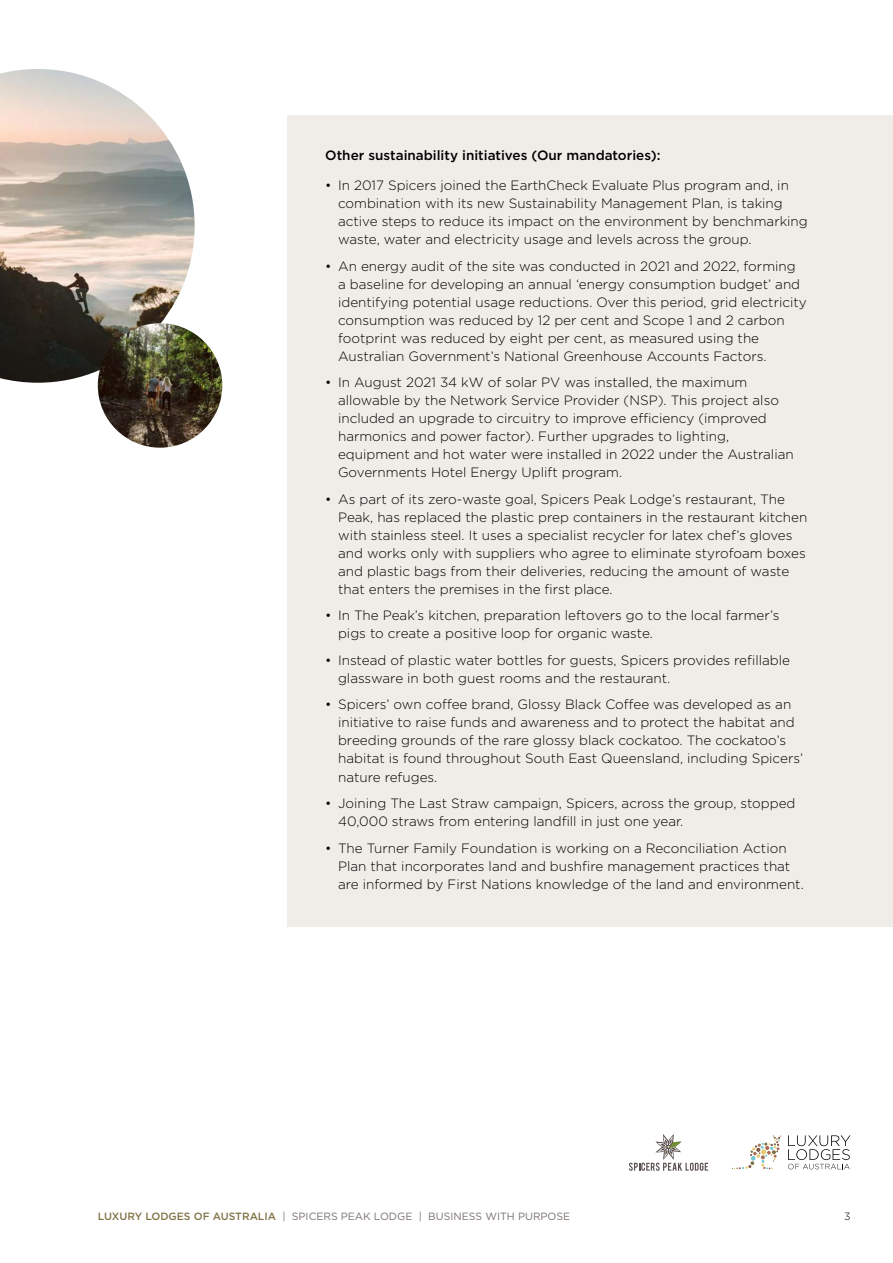
<style>
.page{position:relative;width:893px;height:1263px;background:#fff}
.page>*{position:absolute;margin:0;border:0;box-sizing:border-box;transform-origin:0 0}
.t1{font:300 13.5px/18px "Gotham";color:#000}
.Subtitle{font:500 13.5px "Gotham";color:#000}
.t2{font:10.5px "Gotham";color:#7a716d}
.t3{font:300 10.5px "Gotham";color:#000}
.s1{font-weight:500;color:#817245}
</style>
<div class="page">
<svg style="left:788px;top:1135px;width:62px;height:34px"></svg>
<svg style="left:732px;top:1135px;width:49px;height:34px"></svg>
<svg style="left:629px;top:1134px;width:79px;height:37px"></svg>
<img style="left:0;top:69px;width:195px;height:314px">
<img style="left:98px;top:323px;width:124px;height:125px;border-radius:62px">
<div style="left:287px;top:115px;width:606px;height:812px;background:#f0ede8"></div>
<p class="Subtitle" style="left:325px;top:146px;width:337px">Other sustainability initiatives (Our mandatories):</p>
<p class="t1" style="left:338px;top:176px;width:471px;text-indent:-13px">• In 2017 Spicers joined the EarthCheck Evaluate Plus program and, in combination with its new Sustainability Management Plan, is taking active steps to reduce its impact on the environment by benchmarking waste, water and electricity usage and levels across the group.</p>
<p class="t1" style="left:338px;top:257px;width:470px;text-indent:-13px">• An energy audit of the site was conducted in 2021 and 2022, forming a baseline for developing an annual ‘energy consumption budget’ and identifying potential usage reductions. Over this period, grid electricity consumption was reduced by 12 per cent and Scope 1 and 2 carbon footprint was reduced by eight per cent, as measured using the Australian Government’s National Greenhouse Accounts Factors.</p>
<p class="t1" style="left:338px;top:373px;width:457px;text-indent:-13px">• In August 2021 34 kW of solar PV was installed, the maximum allowable by the Network Service Provider (NSP). This project also included an upgrade to circuitry to improve efficiency (improved harmonics and power factor). Further upgrades to lighting, equipment and hot water were installed in 2022 under the Australian Governments Hotel Energy Uplift program.</p>
<p class="t1" style="left:338px;top:490px;width:471px;text-indent:-13px">• As part of its zero-waste goal, Spicers Peak Lodge’s restaurant, The Peak, has replaced the plastic prep containers in the restaurant kitchen with stainless steel. It uses a specialist recycler for latex chef’s gloves and works only with suppliers who agree to eliminate styrofoam boxes and plastic bags from their deliveries, reducing the amount of waste that enters the premises in the first place.</p>
<p class="t1" style="left:338px;top:606px;width:443px;text-indent:-13px">• In The Peak’s kitchen, preparation leftovers go to the local farmer’s pigs to create a positive loop for organic waste.</p>
<p class="t1" style="left:338px;top:651px;width:453px;text-indent:-13px">• Instead of plastic water bottles for guests, Spicers provides refillable glassware in both guest rooms and the restaurant.</p>
<p class="t1" style="left:338px;top:695px;width:467px;text-indent:-13px">• Spicers’ own coffee brand, Glossy Black Coffee was developed as an initiative to raise funds and awareness and to protect the habitat and breeding grounds of the rare glossy black cockatoo. The cockatoo’s habitat is found throughout South East Queensland, including Spicers’ nature refuges.</p>
<p class="t1" style="left:338px;top:794px;width:459px;text-indent:-13px">• Joining The Last Straw campaign, Spicers, across the group, stopped<br>40,000 straws from entering landfill in just one year.</p>
<p class="t1" style="left:338px;top:838px;width:467px;text-indent:-13px">• The Turner Family Foundation is working on a Reconciliation Action<br>Plan that incorporates land and bushfire management practices that are informed by First Nations knowledge of the land and environment.</p>
<p class="t2" style="left:98px;top:1210px;width:474px"><span class="s1">LUXURY LODGES OF AUSTRALIA</span> | SPICERS PEAK LODGE | BUSINESS WITH PURPOSE</p>
<p class="t3" style="left:844px;top:1210px;width:8px">3</p>
</div>
